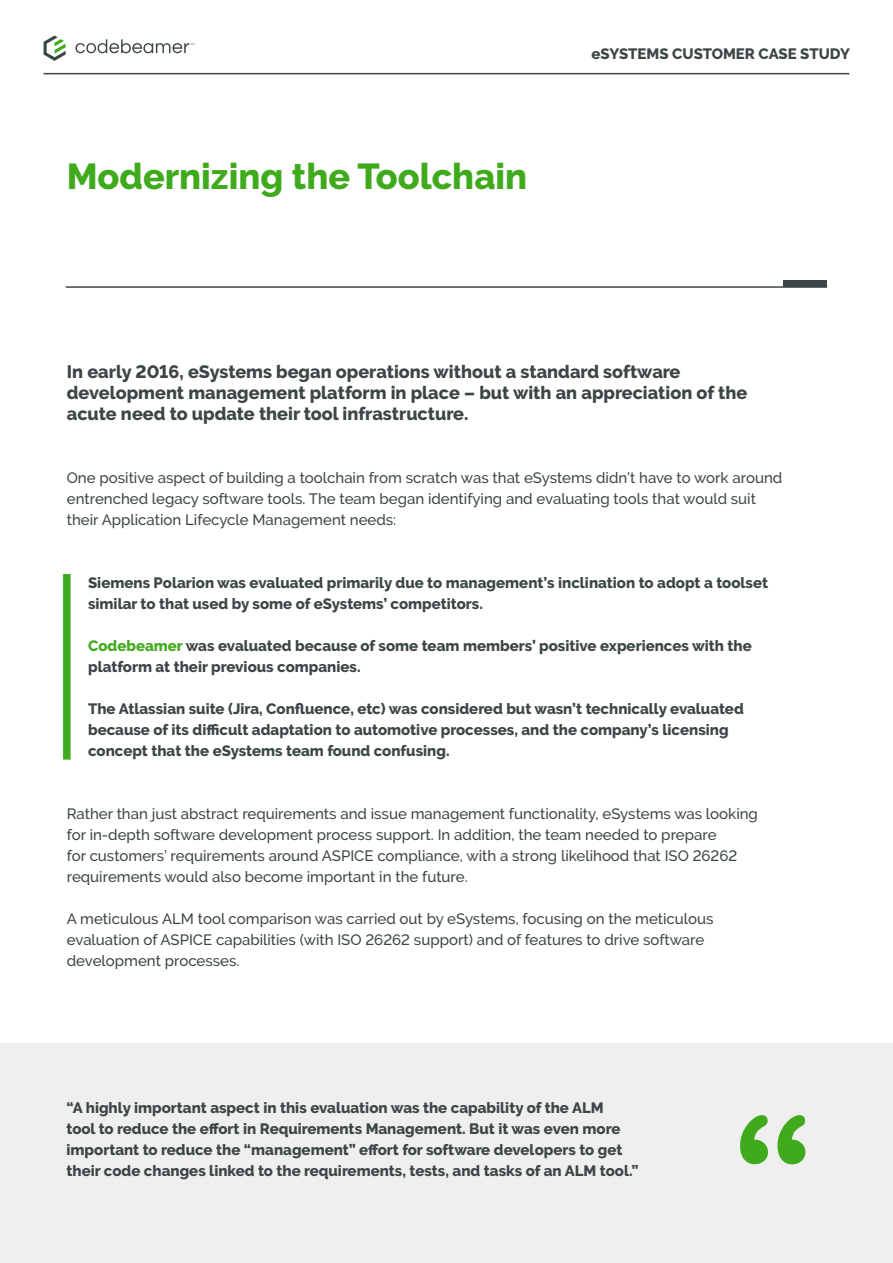
<style>
.page{position:relative;width:893px;height:1263px;background:#fff}
.page>*{position:absolute;margin:0;border:0;box-sizing:border-box;transform-origin:0 0}
.t1{font:800 36px "PTC Raleway";color:#40aa1d}
.t2{font:800 18px/21px "PTC Raleway";color:#3d4647}
.t3{font:800 15px/21px "PTC Raleway";color:#3d4647}
.t4{font:500 15px/21px "PTC Raleway";color:#3d4647}
.s1{color:#40aa1d}
</style>
<div class="page">
<hr style="left:44px;top:73px;width:805px;height:1px;background:#3d4647">
<hr style="left:66px;top:286px;width:761px;height:2px;background:#3d4647">
<svg style="left:75px;top:39px;width:119px;height:14px"></svg>
<svg style="left:44px;top:36px;width:22px;height:25px"></svg>
<div style="left:784px;top:281px;width:43px;height:6px;background:#3d4647"></div>
<div style="left:63px;top:574px;width:8px;height:186px;background:#40aa1d"></div>
<div style="left:0;top:1044px;width:893px;height:219px;background:#efefef"></div>
<svg style="left:740px;top:1115px;width:65px;height:49px"></svg>
<h1 class="t1" style="left:67px;top:156px;width:462px">Modernizing the Toolchain</h1>
<p class="t3" style="left:591px;top:44px;width:260px">eSYSTEMS CUSTOMER CASE STUDY</p>
<p class="t2" style="left:67px;top:361px;width:682px">In early 2016, eSystems began operations without a standard software development management platform in place – but with an appreciation of the acute need to update their tool infrastructure.</p>
<p class="t4" style="left:67px;top:467px;width:717px">One positive aspect of building a toolchain from scratch was that eSystems didn’t have to work around entrenched legacy software tools. The team began identifying and evaluating tools that would suit their Application Lifecycle Management needs:</p>
<p class="t3" style="left:88px;top:572px;width:681px">Siemens Polarion was evaluated primarily due to management’s inclination to adopt a toolset similar to that used by some of eSystems’ competitors.</p>
<p class="t3" style="left:88px;top:635px;width:665px"><span class="s1">Codebeamer</span> was evaluated because of some team members’ positive experiences with the platform at their previous companies.</p>
<p class="t3" style="left:88px;top:698px;width:657px">The Atlassian suite (Jira, Confluence, etc) was considered but wasn’t technically evaluated because of its difficult adaptation to automotive processes, and the company’s licensing concept that the eSystems team found confusing.</p>
<p class="t4" style="left:67px;top:803px;width:693px">Rather than just abstract requirements and issue management functionality, eSystems was looking for in-depth software development process support. In addition, the team needed to prepare<br>for customers’ requirements around ASPICE compliance, with a strong likelihood that ISO 26262 requirements would also become important in the future.</p>
<p class="t4" style="left:67px;top:908px;width:648px">A meticulous ALM tool comparison was carried out by eSystems, focusing on the meticulous evaluation of ASPICE capabilities (with ISO 26262 support) and of features to drive software development processes.</p>
<p class="t3" style="left:67px;top:1097px;width:574px">“A highly important aspect in this evaluation was the capability of the ALM<br>tool to reduce the effort in Requirements Management. But it was even more important to reduce the “management” effort for software developers to get their code changes linked to the requirements, tests, and tasks of an ALM tool.”</p>
</div>
